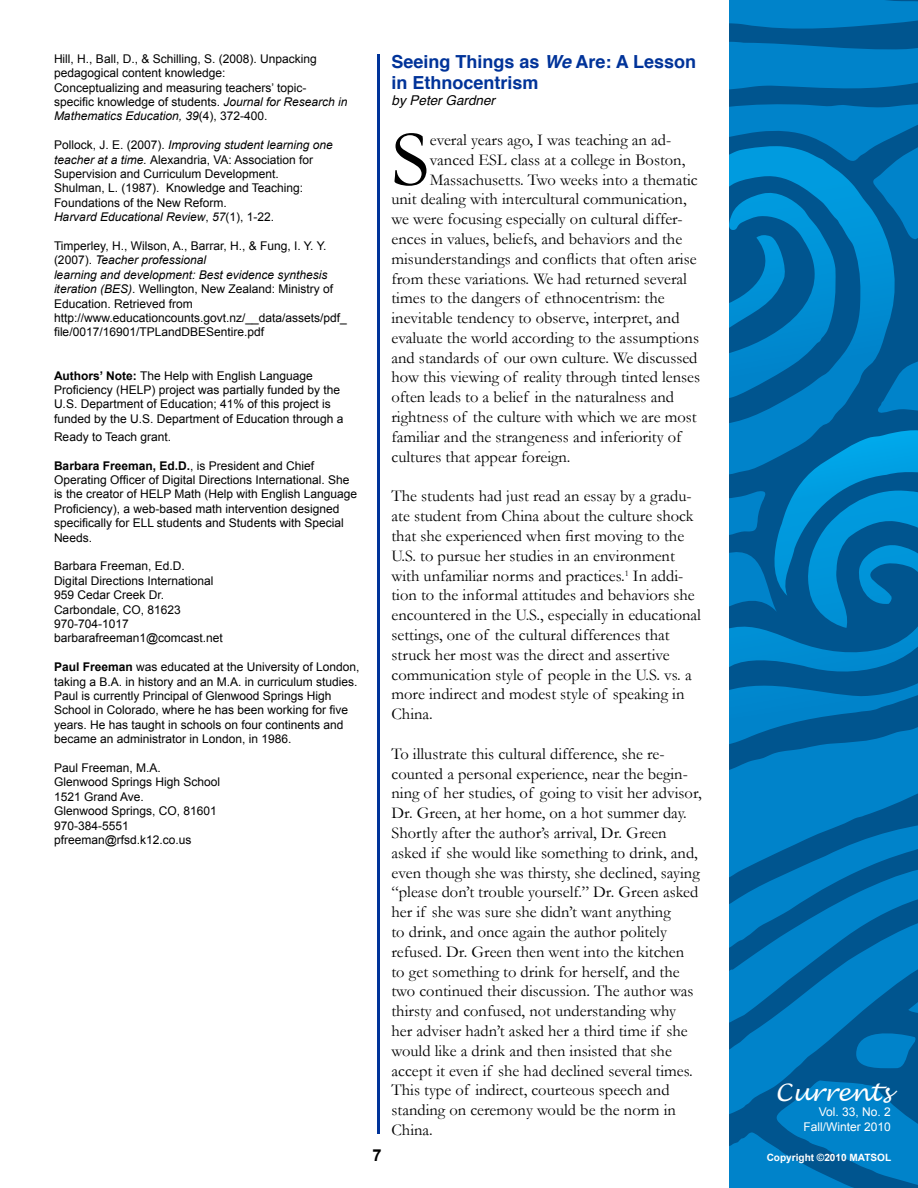
<style>
.page{position:relative;width:918px;height:1188px;background:#fff}
.page>*{position:absolute;margin:0;border:0;box-sizing:border-box;transform-origin:0 0}
.t1{font:79.95px "Garamond";color:#000}
.t2{font:italic 24px "Lucida Handwriting";color:#fff}
.t3{font:700 18px/21.6px "Helvetica";color:#039}
.t4{font:16.5px/19.8px "Garamond";color:#000}
.t5{font:700 16.5px "Arial";color:#000}
.t6{font:italic 13.5px "Helvetica";color:#000}
.t7{font:12px/14.4px "Arial";color:#000}
.t8{font:12px/15px "Arial";color:#fff;text-align:right}
.t9{font:700 10.05px "Arial";color:#fff}
.s1{font-style:italic}
.s2{font-weight:700}
</style>
<div class="page">
<svg style="left:729px;top:0;width:189px;height:1188px;background:#0072b3"></svg>
<hr style="left:377px;top:54px;width:3px;height:1080px;background:#039">
<p class="t7" style="left:54px;top:51px;width:295px">Hill, H., Ball, D., &amp; Schilling, S. (2008). Unpacking pedagogical content knowledge:<br>Conceptualizing and measuring teachers’ topic&shy;specific knowledge of students. <span class="s1">Journal for Research in Mathematics Education, 39</span>(4), 372-400.</p>
<p class="t7" style="left:54px;top:138px;width:280px">Pollock, J. E. (2007). <span class="s1">Improving student learning one teacher at a time.</span> Alexandria, VA: Association for Supervision and Curriculum Development.<br>Shulman, L. (1987). Knowledge and Teaching:<br>Foundations of the New Reform.<br><span class="s1">Harvard Educational Review</span>, <span class="s1">57</span>(1), 1-22.</p>
<p class="t7" style="left:54px;top:239px;width:294px">Timperley, H., Wilson, A., Barrar, H., &amp; Fung, I. Y. Y. (2007). <span class="s1">Teacher professional<br>learning and development: Best evidence synthesis iteration (BES)</span>. Wellington, New Zealand: Ministry of Education. Retrieved from http://www.educationcounts.govt.nz/__data/assets/pdf_ file/0017/16901/TPLandDBESentire.pdf</p>
<p class="t7" style="left:54px;top:368px;width:291px"><span class="s2">Authors’ Note:</span> The Help with English Language Proficiency (HELP) project was partially funded by the U.S. Department of Education; 41% of this project is funded by the U.S. Department of Education through a</p>
<p class="t7" style="left:54px;top:429px;width:119px">Ready to Teach grant.</p>
<p class="t7" style="left:54px;top:458px;width:305px"><span class="s2">Barbara Freeman, Ed.D.</span>, is President and Chief Operating Officer of Digital Directions International. She is the creator of HELP Math (Help with English Language Proficiency), a web-based math intervention designed specifically for ELL students and Students with Special Needs.</p>
<p class="t7" style="left:54px;top:559px;width:170px">Barbara Freeman, Ed.D.<br>Digital Directions International<br>959 Cedar Creek Dr.<br>Carbondale, CO, 81623<br>970-704-1017 barbarafreeman1@comcast.net</p>
<p class="t7" style="left:54px;top:660px;width:307px"><span class="s2">Paul Freeman</span> was educated at the University of London, taking a B.A. in history and an M.A. in curriculum studies.<br>Paul is currently Principal of Glenwood Springs High School in Colorado, where he has been working for five years. He has taught in schools on four continents and became an administrator in London, in 1986.</p>
<p class="t7" style="left:54px;top:761px;width:168px">Paul Freeman, M.A.<br>Glenwood Springs High School<br>1521 Grand Ave.<br>Glenwood Springs, CO, 81601<br>970-384-5551 pfreeman@rfsd.k12.co.us</p>
<p class="t5" style="left:373px;top:1144px;width:11px">7</p>
<p class="t3" style="left:392px;top:51px;width:306px">Seeing Things as <span class="s1">We</span> Are: A Lesson in Ethnocentrism</p>
<p class="t6" style="left:392px;top:90px;width:105px">by Peter Gardner</p>
<h1 class="t1" style="left:392px;top:112px;width:40px">S</h1>
<p class="t4" style="left:430px;top:130px;width:243px">everal years ago, I was teaching an ad-</p>
<p class="t4" style="left:430px;top:149px;width:257px">vanced ESL class at a college in Boston,</p>
<p class="t4" style="left:430px;top:169px;width:270px">Massachusetts. Two weeks into a thematic</p>
<p class="t4" style="left:391px;top:189px;width:297px">unit dealing with intercultural communication,</p>
<p class="t4" style="left:391px;top:209px;width:293px">we were focusing especially on cultural differ-</p>
<p class="t4" style="left:391px;top:229px;width:292px">ences in values, beliefs, and behaviors and the</p>
<p class="t4" style="left:391px;top:248px;width:307px">misunderstandings and conflicts that often arise</p>
<p class="t4" style="left:391px;top:268px;width:297px">from these variations. We had returned several</p>
<p class="t4" style="left:391px;top:288px;width:275px">times to the dangers of ethnocentrism: the</p>
<p class="t4" style="left:391px;top:308px;width:290px">inevitable tendency to observe, interpret, and</p>
<p class="t4" style="left:391px;top:328px;width:309px">evaluate the world according to the assumptions</p>
<p class="t4" style="left:391px;top:347px;width:308px">and standards of our own culture. We discussed</p>
<p class="t4" style="left:391px;top:367px;width:310px">how this viewing of reality through tinted lenses</p>
<p class="t4" style="left:391px;top:387px;width:284px">often leads to a belief in the naturalness and</p>
<p class="t4" style="left:391px;top:407px;width:307px">rightness of the culture with which we are most</p>
<p class="t4" style="left:391px;top:427px;width:292px">familiar and the strangeness and inferiority of</p>
<p class="t4" style="left:391px;top:446px;width:181px">cultures that appear foreign.</p>
<p class="t4" style="left:391px;top:486px;width:311px">The students had just read an essay by a gradu&shy;ate student from China about the culture shock that she experienced when first moving to the U.S. to pursue her studies in an environment with unfamiliar norms and practices.<sup>1</sup> In addi&shy;tion to the informal attitudes and behaviors she encountered in the U.S., especially in educational settings, one of the cultural differences that struck her most was the direct and assertive communication style of people in the U.S. vs. a more indirect and modest style of speaking in China.</p>
<p class="t4" style="left:392px;top:743px;width:312px">To illustrate this cultural difference, she re&shy;counted a personal experience, near the begin&shy;ning of her studies, of going to visit her advisor, Dr. Green, at her home, on a hot summer day.<br>Shortly after the author’s arrival, Dr. Green asked if she would like something to drink, and, even though she was thirsty, she declined, saying “please don’t trouble yourself.” Dr. Green asked her if she was sure she didn’t want anything<br>to drink, and once again the author politely refused. Dr. Green then went into the kitchen<br>to get something to drink for herself, and the two continued their discussion. The author was thirsty and confused, not understanding why<br>her adviser hadn’t asked her a third time if she would like a drink and then insisted that she accept it even if she had declined several times.<br>This type of indirect, courteous speech and standing on ceremony would be the norm in China.</p>
<h2 class="t2" style="left:775px;top:1078px;width:117px">Currents</h2>
<p class="t8" style="left:804px;top:1105px;width:89px">Vol. 33, No. 2<br>Fall/Winter 2010</p>
<p class="t9" style="left:767px;top:1151px;width:126px">Copyright ©2010 MATSOL</p>
</div>
